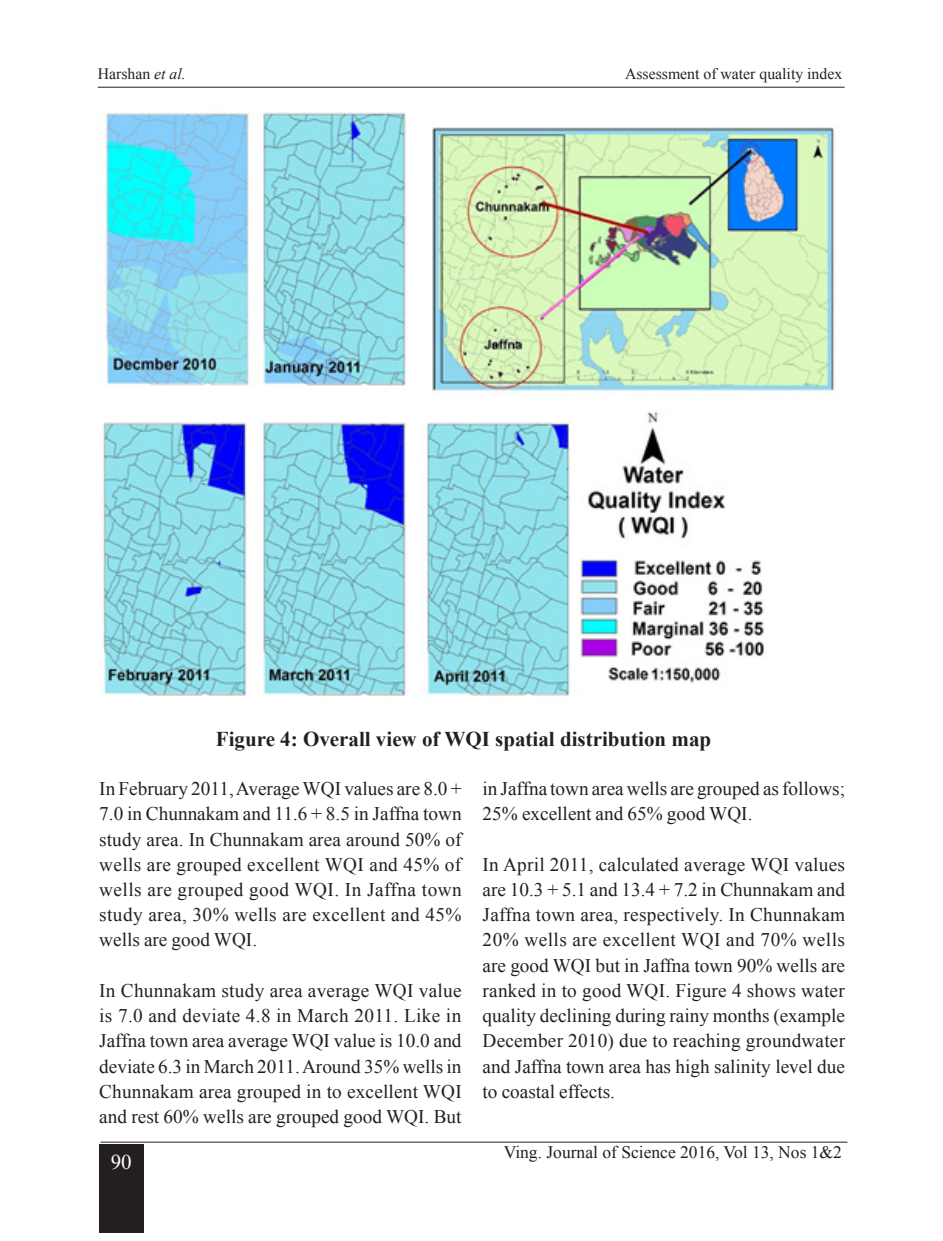
<style>
.page{position:relative;width:943px;height:1241px;background:#fff}
.page>*{position:absolute;margin:0;border:0;box-sizing:border-box;transform-origin:0 0}
.t1{font:700 21px "Times New Roman";color:#231f20}
.t2{font:21px "Times New Roman";color:#fff}
.t3{font:19.25px/25.2px "Times New Roman";color:#231f20;text-align:justify}
.t4{font:17.5px "Times New Roman";color:#231f20}
.t5{font:15.75px "Times New Roman";color:#231f20}
.s1{font-style:italic}
</style>
<div class="page">
<hr style="left:100px;top:1141px;width:747px;height:1px;background:#231f20">
<div style="left:99px;top:1144px;width:44px;height:88px;background:#231f20"></div>
<img style="left:100px;top:112px;width:739px;height:584px">
<hr style="left:98px;top:87px;width:746px;height:1px;background:#231f20">
<p class="t5" style="left:98px;top:63px;width:89px">Harshan <span class="s1">et al.</span></p>
<p class="t5" style="left:625px;top:63px;width:218px">Assessment of water quality index</p>
<p class="t1" style="left:216px;top:724px;width:497px">Figure 4: Overall view of WQI spatial distribution map</p>
<p class="t3" style="left:99px;top:775px;width:364px">In February 2011, Average WQI values are 8.0 + 7.0 in Chunnakam and 11.6 + 8.5 in Jaffna town study area. In Chunnakam area around 50% of wells are grouped excellent WQI and 45% of wells are grouped good WQI. In Jaffna town study area, 30% wells are excellent and 45% wells are good WQI.</p>
<p class="t3" style="left:99px;top:977px;width:364px">In Chunnakam study area average WQI value is 7.0 and deviate 4.8 in March 2011. Like in Jaffna town area average WQI value is 10.0 and deviate 6.3 in March 2011. Around 35% wells in Chunnakam area grouped in to excellent WQI and rest 60% wells are grouped good WQI. But</p>
<p class="t2" style="left:111px;top:1147px;width:22px">90</p>
<p class="t3" style="left:482px;top:775px;width:364px">in Jaffna town area wells are grouped as follows;<br>25% excellent and 65% good WQI.</p>
<p class="t3" style="left:482px;top:851px;width:364px">In April 2011, calculated average WQI values are 10.3 + 5.1 and 13.4 + 7.2 in Chunnakam and Jaffna town area, respectively. In Chunnakam 20% wells are excellent WQI and 70% wells are good WQI but in Jaffna town 90% wells are ranked in to good WQI. Figure 4 shows water quality declining during rainy months (example December 2010) due to reaching groundwater and Jaffna town area has high salinity level due to coastal effects.</p>
<p class="t4" style="left:504px;top:1140px;width:340px">Ving. Journal of Science 2016, Vol 13, Nos 1&amp;2</p>
</div>
